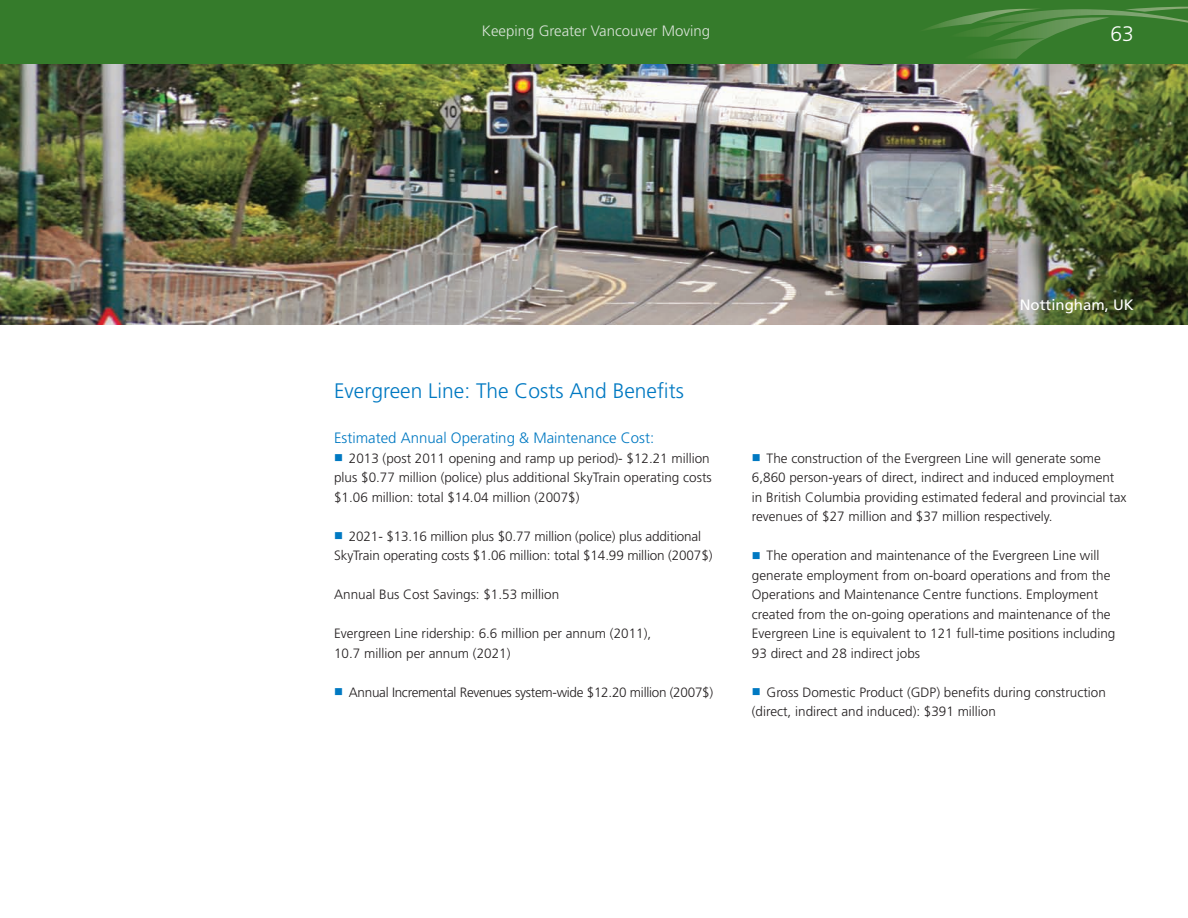
<style>
.page{position:relative;width:1188px;height:918px;background:#fff}
.page>*{position:absolute;margin:0;border:0;box-sizing:border-box;transform-origin:0 0}
.t1{font:300 21px "Frutiger";color:#0079c2}
.t2{font:300 21px "Frutiger";color:#fff}
.t3{font:300 15px "Frutiger";color:#0079c2}
.t4{font:15px "Frutiger";color:#fff}
.t5{font:300 15px "Frutiger";color:#d9e3d8}
.t6{font:300 13.5px/19.5px "Frutiger";color:#231f20}
.t7{font:300 13.5px "Frutiger";letter-spacing:-.02em;color:#231f20}
.s1{color:#0079c2}
</style>
<div class="page">
<img style="left:0;top:64px;width:1188px;height:260px">
<div style="left:0;top:0;width:1188px;height:64px;background:#357b2b"></div>
<svg style="left:925px;top:6px;width:263px;height:53px"></svg>
<p class="t5" style="left:482px;top:23px;width:230px">Keeping Greater Vancouver Moving</p>
<h1 class="t2" style="left:1111px;top:22px;width:25px">63</h1>
<h1 class="t1" style="left:334px;top:379px;width:351px">Evergreen Line: The Costs And Benefits</h1>
<p class="t3" style="left:334px;top:430px;width:322px">Estimated Annual Operating &amp; Maintenance Cost:</p>
<p class="t6" style="left:334px;top:449px;width:379px"><span class="s1">■</span> 2013 (post 2011 opening and ramp up period)- $12.21 million plus $0.77 million (police) plus additional SkyTrain operating costs $1.06 million: total $14.04 million (2007$)</p>
<p class="t6" style="left:334px;top:527px;width:380px"><span class="s1">■</span> 2021- $13.16 million plus $0.77 million (police) plus additional<br>SkyTrain operating costs $1.06 million: total $14.99 million (2007$)</p>
<p class="t6" style="left:334px;top:585px;width:227px">Annual Bus Cost Savings: $1.53 million</p>
<p class="t6" style="left:334px;top:624px;width:319px">Evergreen Line ridership: 6.6 million per annum (2011),<br>10.7 million per annum (2021)</p>
<p class="t7" style="left:334px;top:685px;width:381px"><span class="s1">■</span> Annual Incremental Revenues system-wide $12.20 million (2007$)</p>
<p class="t4" style="left:1004px;top:296px;width:132px">Strasbourg, France</p>
<p class="t4" style="left:1020px;top:296px;width:116px">Nottingham, UK</p>
<p class="t6" style="left:752px;top:449px;width:376px"><span class="s1">■</span> The construction of the Evergreen Line will generate some 6,860 person-years of direct, indirect and induced employment in British Columbia providing estimated federal and provincial tax revenues of $27 million and $37 million respectively.</p>
<p class="t6" style="left:752px;top:546px;width:365px"><span class="s1">■</span> The operation and maintenance of the Evergreen Line will generate employment from on-board operations and from the Operations and Maintenance Centre functions. Employment created from the on-going operations and maintenance of the Evergreen Line is equivalent to 121 full-time positions including 93 direct and 28 indirect jobs</p>
<p class="t6" style="left:752px;top:683px;width:356px"><span class="s1">■</span> Gross Domestic Product (GDP) benefits during construction (direct, indirect and induced): $391 million</p>
</div>
